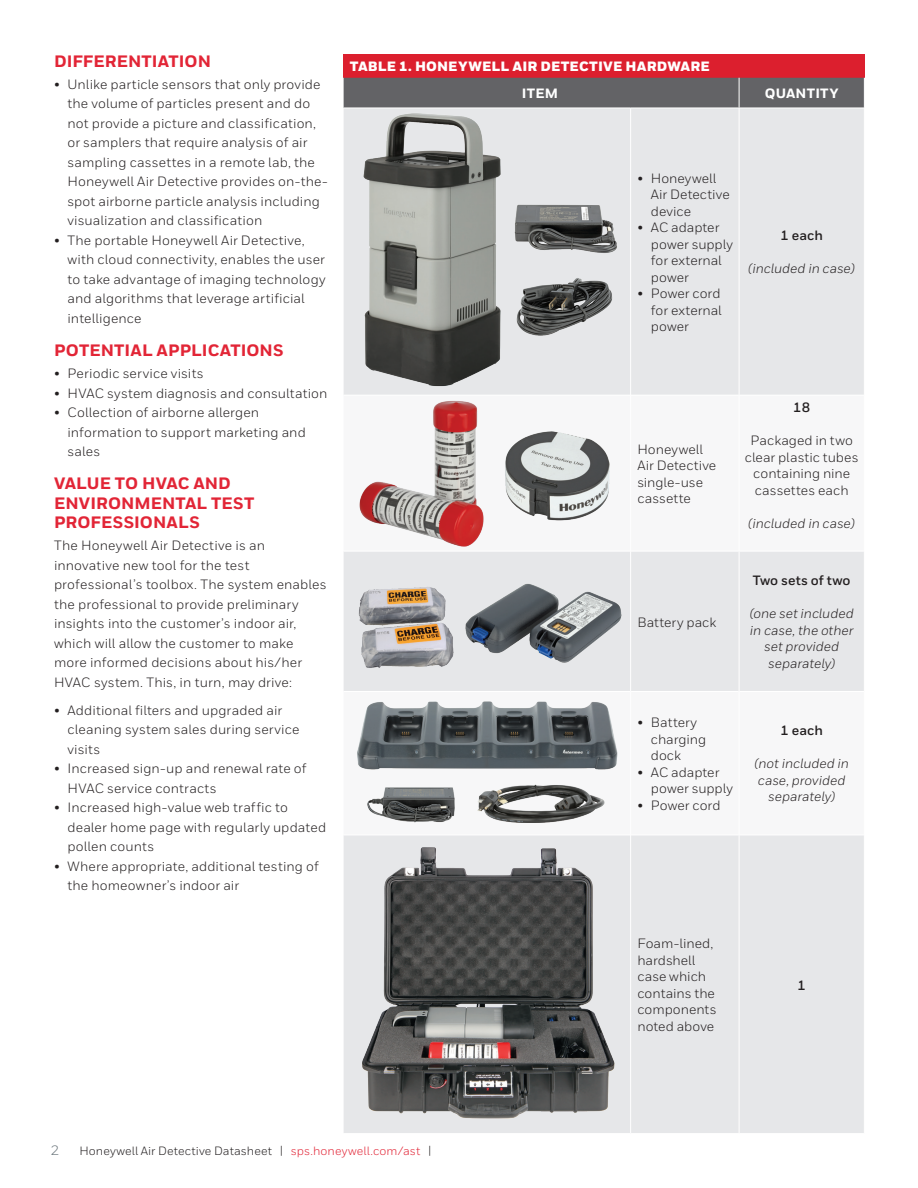
<style>
.page{position:relative;width:918px;height:1188px;background:#fff}
.page>*{position:absolute;margin:0;border:0;box-sizing:border-box;transform-origin:0 0}
.Heading_2__11_12{font:800 16.5px/19.5px "Honeywell Sans";letter-spacing:.01em;color:#e22536}
.Features_copy{font:13.5px/16.5px "Honeywell Sans";letter-spacing:.01em;color:#231f20}
._10_Inside__Body_Tex{font:13.5px/19.5px "Honeywell Sans";letter-spacing:.01em;color:#231f20}
.t1{font:italic 13.5px/16.5px "Honeywell Sans";letter-spacing:-.005em;color:#231f20;text-align:center}
.t2{font:900 13.5px "Honeywell Sans";letter-spacing:.015em;color:#fff}
.t3{font:700 13.5px "Honeywell Sans";color:#231f20}
.t4{font:800 13.5px "Honeywell Sans";letter-spacing:.015em;color:#fff}
.t5{font:13.5px "Honeywell Sans";color:#687379}
.t6{font:12px "Honeywell Sans";letter-spacing:.01em;color:#231f20}
.s1{color:#e22536}
</style>
<div class="page">
<div style="left:343px;top:54px;width:521px;height:24px;background:#dc1f2e"></div>
<div style="left:344px;top:78px;width:520px;height:30px;background:#636366"></div>
<div style="left:344px;top:109px;width:520px;height:1024px;background:#e6e7e9"></div>
<svg style="left:344px;top:396px;width:520px;height:439px"></svg>
<hr style="left:343px;top:395px;width:287px;height:1px;background:#fff">
<hr style="left:631px;top:395px;width:108px;height:1px;background:#fff">
<hr style="left:739px;top:395px;width:125px;height:1px;background:#fff">
<hr style="left:343px;top:551px;width:287px;height:1px;background:#fff">
<hr style="left:631px;top:551px;width:108px;height:1px;background:#fff">
<hr style="left:739px;top:551px;width:125px;height:1px;background:#fff">
<hr style="left:343px;top:691px;width:287px;height:1px;background:#fff">
<hr style="left:631px;top:691px;width:108px;height:1px;background:#fff">
<hr style="left:739px;top:691px;width:125px;height:1px;background:#fff">
<hr style="left:343px;top:835px;width:287px;height:1px;background:#fff">
<hr style="left:631px;top:835px;width:108px;height:1px;background:#fff">
<hr style="left:739px;top:835px;width:125px;height:1px;background:#fff">
<hr style="left:739px;top:78px;width:1px;height:30px;background:#fff">
<hr style="left:630px;top:108px;width:1px;height:287px;background:#fff">
<hr style="left:739px;top:108px;width:1px;height:287px;background:#fff">
<hr style="left:630px;top:395px;width:1px;height:156px;background:#fff">
<hr style="left:739px;top:395px;width:1px;height:156px;background:#fff">
<hr style="left:630px;top:551px;width:1px;height:141px;background:#fff">
<hr style="left:739px;top:551px;width:1px;height:141px;background:#fff">
<hr style="left:630px;top:692px;width:1px;height:143px;background:#fff">
<hr style="left:739px;top:692px;width:1px;height:143px;background:#fff">
<hr style="left:630px;top:835px;width:1px;height:298px;background:#fff">
<hr style="left:739px;top:835px;width:1px;height:298px;background:#fff">
<img style="left:356px;top:399px;width:130px;height:149px">
<img style="left:351px;top:582px;width:108px;height:90px">
<img style="left:462px;top:582px;width:160px;height:86px">
<img style="left:366px;top:787px;width:89px;height:35px">
<img style="left:354px;top:692px;width:268px;height:88px">
<img style="left:509px;top:200px;width:112px;height:56px">
<img style="left:515px;top:277px;width:100px;height:62px">
<img style="left:475px;top:783px;width:130px;height:40px">
<img style="left:362px;top:107px;width:147px;height:288px">
<img style="left:358px;top:843px;width:258px;height:278px">
<img style="left:500px;top:424px;width:124px;height:98px">
<p class="Heading_2__11_12" style="left:54px;top:52px;width:159px">DIFFERENTIATION</p>
<p class="Features_copy" style="left:68px;top:75px;width:262px;line-height:19.5px;text-indent:-14px">• Unlike particle sensors that only provide the volume of particles present and do not provide a picture and classification, or samplers that require analysis of air sampling cassettes in a remote lab, the Honeywell Air Detective provides on-the&shy;spot airborne particle analysis including visualization and classification</p>
<p class="Features_copy" style="left:68px;top:231px;width:260px;line-height:19.5px;text-indent:-14px">• The portable Honeywell Air Detective, with cloud connectivity, enables the user to take advantage of imaging technology and algorithms that leverage artificial intelligence</p>
<p class="Heading_2__11_12" style="left:54px;top:341px;width:231px">POTENTIAL APPLICATIONS</p>
<p class="Features_copy" style="left:54px;top:365px;width:151px">• Periodic service visits</p>
<p class="Features_copy" style="left:54px;top:385px;width:275px">• HVAC system diagnosis and consultation</p>
<p class="Features_copy" style="left:68px;top:403px;width:240px;line-height:19.5px;text-indent:-14px">• Collection of airborne allergen information to support marketing and sales</p>
<p class="Heading_2__11_12" style="left:54px;top:474px;width:202px">VALUE TO HVAC AND<br>ENVIRONMENTAL TEST<br>PROFESSIONALS</p>
<p class="_10_Inside__Body_Tex" style="left:54px;top:536px;width:274px">The Honeywell Air Detective is an innovative new tool for the test professional’s toolbox. The system enables the professional to provide preliminary insights into the customer’s indoor air, which will allow the customer to make more informed decisions about his/her HVAC system. This, in turn, may drive:</p>
<p class="Features_copy" style="left:68px;top:700px;width:234px;line-height:19.5px;text-indent:-14px">• Additional filters and upgraded air cleaning system sales during service visits</p>
<p class="Features_copy" style="left:68px;top:759px;width:240px;line-height:19.5px;text-indent:-14px">• Increased sign-up and renewal rate of<br>HVAC service contracts</p>
<p class="Features_copy" style="left:68px;top:798px;width:260px;line-height:19.5px;text-indent:-14px">• Increased high-value web traffic to dealer home page with regularly updated pollen counts</p>
<p class="Features_copy" style="left:68px;top:856px;width:253px;line-height:19.5px;text-indent:-14px">• Where appropriate, additional testing of the homeowner’s indoor air</p>
<p class="t2" style="left:350px;top:58px;width:362px">TABLE 1. HONEYWELL AIR DETECTIVE HARDWARE</p>
<p class="t4" style="left:522px;top:85px;width:38px">ITEM</p>
<p class="t4" style="left:765px;top:85px;width:75px">QUANTITY</p>
<p class="Features_copy" style="left:651px;top:170px;width:80px;text-indent:-14px">• Honeywell<br>Air Detective device</p>
<p class="Features_copy" style="left:651px;top:219px;width:84px;text-indent:-14px">• AC adapter power supply for external power</p>
<p class="Features_copy" style="left:651px;top:285px;width:72px;text-align:justify;text-indent:-14px">• Power cord for external power</p>
<p class="t3" style="left:781px;top:227px;width:44px">1 each</p>
<p class="t1" style="left:748px;top:260px;width:108px">(included in case)</p>
<p class="Features_copy" style="left:637px;top:441px;width:80px">Honeywell<br>Air Detective single-use cassette</p>
<p class="Features_copy" style="left:637px;top:614px;width:80px">Battery pack</p>
<p class="t3" style="left:793px;top:399px;width:18px">18</p>
<p class="Features_copy" style="left:745px;top:432px;width:115px;text-align:center">Packaged in two clear plastic tubes containing nine cassettes each</p>
<p class="t1" style="left:748px;top:515px;width:108px">(included in case)</p>
<p class="t3" style="left:753px;top:572px;width:99px">Two sets of two</p>
<p class="t1" style="left:750px;top:605px;width:105px">(one set included in case, the other set provided separately)</p>
<p class="Features_copy" style="left:651px;top:714px;width:57px;text-indent:-14px">• Battery charging dock</p>
<p class="Features_copy" style="left:651px;top:764px;width:84px;text-indent:-14px">• AC adapter power supply</p>
<p class="Features_copy" style="left:637px;top:797px;width:85px">• Power cord</p>
<p class="t3" style="left:781px;top:723px;width:44px">1 each</p>
<p class="t1" style="left:754px;top:756px;width:96px">(not included in case, provided separately)</p>
<p class="Features_copy" style="left:637px;top:935px;width:81px">Foam-lined, hardshell case which contains the components noted above</p>
<p class="t3" style="left:798px;top:977px;width:10px">1</p>
<p class="t5" style="left:51px;top:1143px;width:10px">2</p>
<p class="t6" style="left:79px;top:1144px;width:354px">Honeywell Air Detective Datasheet | <span class="s1">sps.honeywell.com/ast</span> |</p>
</div>
